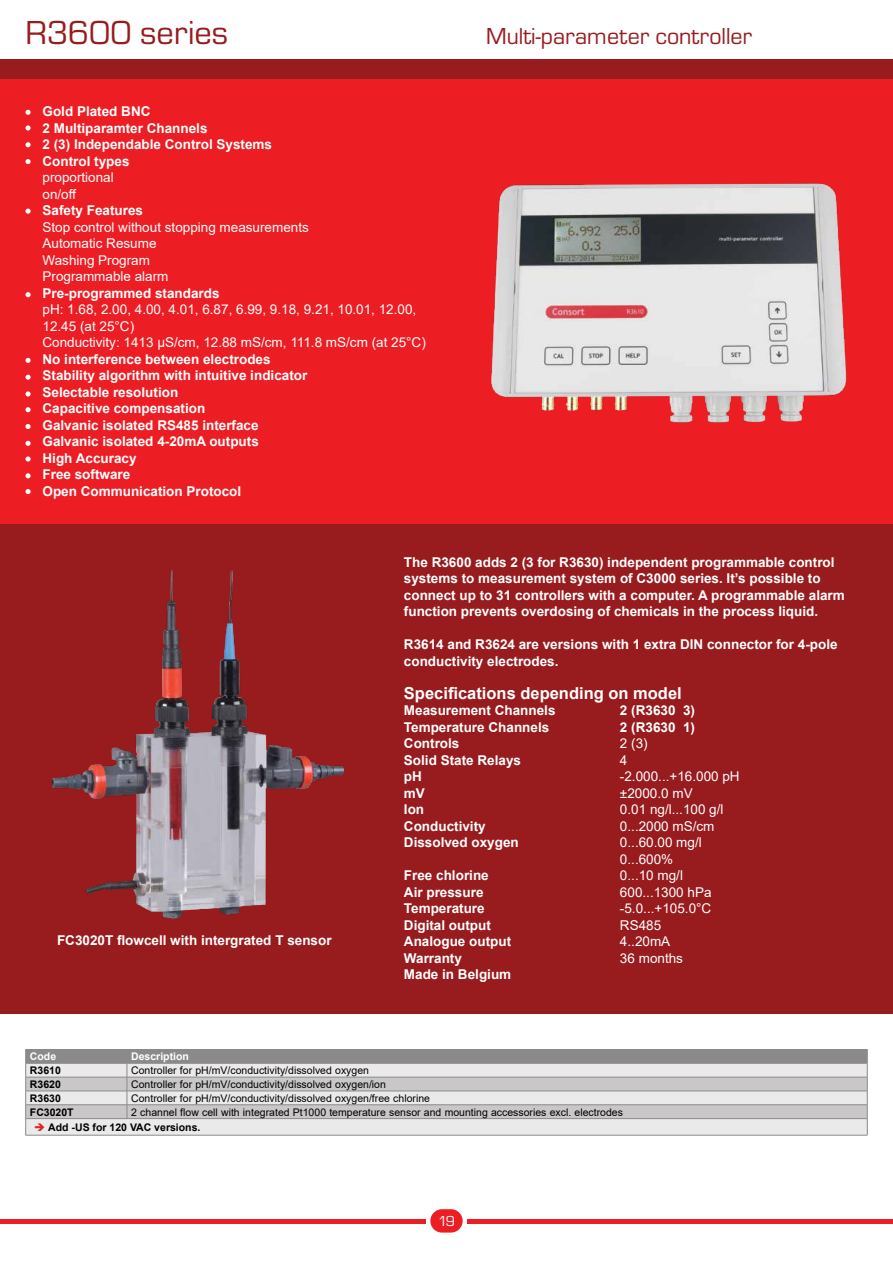
<style>
.page{position:relative;width:893px;height:1263px;background:#fff}
.page>*{position:absolute;margin:0;border:0;box-sizing:border-box;transform-origin:0 0}
.t1{font:34.5px "Eurostile TOT";color:#981b1e}
.t2{font:24px "Eurostile TOT";color:#981b1e}
.t3{font:700 16.5px "Arial";color:#fff}
.t4{font:15px "Eurostile TOT";color:#fff}
.t5{font:700 13.5px/16.5px "Arial";color:#fff}
.t6{font:13.5px/16.5px "Arial";color:#fff}
.t7{font:10.5px "Arial";color:#000}
.t8{font:700 10.5px "Arial";color:#000}
.t9{font:700 10.5px "Arial";color:#fff}
.s1{color:#e41e25}
</style>
<div class="page">
<hr style="left:0;top:1219px;width:893px;height:4px;background:#ed1d24">
<div style="left:426px;top:1204px;width:41px;height:33px;background:#fff"></div>
<div style="left:430px;top:1209px;width:33px;height:23px;background:#ed1d24;border-radius:12px"></div>
<div style="left:0;top:59px;width:893px;height:20px;background:#981b1e"></div>
<div style="left:0;top:524px;width:893px;height:489px;background:#981b1e"></div>
<div style="left:0;top:79px;width:893px;height:445px;background:#ed1d24"></div>
<svg style="left:26px;top:110px;width:5px;height:5px"></svg>
<svg style="left:26px;top:125px;width:5px;height:6px"></svg>
<svg style="left:26px;top:142px;width:5px;height:5px"></svg>
<svg style="left:26px;top:209px;width:5px;height:5px"></svg>
<svg style="left:26px;top:292px;width:5px;height:5px"></svg>
<svg style="left:26px;top:358px;width:5px;height:5px"></svg>
<svg style="left:26px;top:375px;width:5px;height:5px"></svg>
<svg style="left:26px;top:391px;width:5px;height:5px"></svg>
<svg style="left:26px;top:407px;width:5px;height:5px"></svg>
<svg style="left:26px;top:424px;width:5px;height:5px"></svg>
<svg style="left:26px;top:441px;width:5px;height:5px"></svg>
<svg style="left:26px;top:456px;width:5px;height:6px"></svg>
<svg style="left:26px;top:473px;width:5px;height:5px"></svg>
<svg style="left:26px;top:159px;width:5px;height:5px"></svg>
<svg style="left:26px;top:489px;width:5px;height:5px"></svg>
<img style="left:490px;top:183px;width:357px;height:240px">
<svg style="left:25px;top:1049px;width:843px;height:86px;background:#cac9c9"></svg>
<hr style="left:26px;top:1135px;width:101px;height:1px;background:#8b8989">
<hr style="left:127px;top:1135px;width:740px;height:1px;background:#8b8989">
<img style="left:51px;top:570px;width:293px;height:349px">
<h1 class="t1" style="left:26px;top:14px;width:204px">R3600 series</h1>
<h2 class="t2" style="left:486px;top:23px;width:267px">Multi-parameter controller</h2>
<p class="t5" style="left:43px;top:104px;width:231px">Gold Plated BNC<br>2 Multiparamter Channels<br>2 (3) Independable Control Systems<br>Control types</p>
<p class="t6" style="left:43px;top:169px;width:73px">proportional on/off</p>
<p class="t5" style="left:43px;top:203px;width:102px">Safety Features</p>
<p class="t6" style="left:43px;top:219px;width:268px">Stop control without stopping measurements<br>Automatic Resume<br>Washing Program<br>Programmable alarm</p>
<p class="t5" style="left:43px;top:285px;width:179px">Pre-programmed standards</p>
<p class="t6" style="left:43px;top:301px;width:385px">pH: 1.68, 2.00, 4.00, 4.01, 6.87, 6.99, 9.18, 9.21, 10.01, 12.00,<br>12.45 (at 25°C)<br>Conductivity: 1413 μS/cm, 12.88 mS/cm, 111.8 mS/cm (at 25°C)</p>
<p class="t5" style="left:43px;top:351px;width:266px">No interference between electrodes<br>Stability algorithm with intuitive indicator<br>Selectable resolution<br>Capacitive compensation<br>Galvanic isolated RS485 interface<br>Galvanic isolated 4-20mA outputs<br>High Accuracy<br>Free software<br>Open Communication Protocol</p>
<p class="t5" style="left:57px;top:932px;width:276px">FC3020T flowcell with intergrated T sensor</p>
<p class="t5" style="left:404px;top:554px;width:442px">The R3600 adds 2 (3 for R3630) independent programmable control systems to measurement system of C3000 series. It’s possible to connect up to 31 controllers with a computer. A programmable alarm function prevents overdosing of chemicals in the process liquid.</p>
<p class="t5" style="left:404px;top:636px;width:435px">R3614 and R3624 are versions with 1 extra DIN connector for 4-pole conductivity electrodes.</p>
<p class="t3" style="left:404px;top:681px;width:279px">Specifications depending on model</p>
<p class="t5" style="left:404px;top:702px;width:153px">Measurement Channels</p>
<p class="t5" style="left:620px;top:702px;width:77px">2 (R3630 3)</p>
<p class="t5" style="left:404px;top:719px;width:147px">Temperature Channels</p>
<p class="t5" style="left:620px;top:719px;width:77px">2 (R3630 1)</p>
<p class="t5" style="left:404px;top:735px;width:57px">Controls</p>
<p class="t6" style="left:620px;top:735px;width:29px">2 (3)</p>
<p class="t5" style="left:404px;top:752px;width:119px">Solid State Relays</p>
<p class="t6" style="left:620px;top:752px;width:9px">4</p>
<p class="t5" style="left:404px;top:768px;width:19px">pH</p>
<p class="t6" style="left:620px;top:768px;width:121px">-2.000...+16.000 pH</p>
<p class="t5" style="left:404px;top:785px;width:23px">mV</p>
<p class="t6" style="left:620px;top:785px;width:74px">±2000.0 mV</p>
<p class="t5" style="left:404px;top:801px;width:22px">Ion</p>
<p class="t6" style="left:620px;top:801px;width:105px">0.01 ng/l...100 g/l</p>
<p class="t5" style="left:404px;top:818px;width:83px">Conductivity</p>
<p class="t6" style="left:620px;top:818px;width:96px">0...2000 mS/cm</p>
<p class="t5" style="left:404px;top:834px;width:116px">Dissolved oxygen</p>
<p class="t6" style="left:620px;top:834px;width:83px">0...60.00 mg/l<br>0...600%</p>
<p class="t5" style="left:404px;top:867px;width:86px">Free chlorine</p>
<p class="t6" style="left:620px;top:867px;width:65px">0...10 mg/l</p>
<p class="t5" style="left:404px;top:884px;width:81px">Air pressure</p>
<p class="t6" style="left:620px;top:884px;width:93px">600...1300 hPa</p>
<p class="t5" style="left:404px;top:900px;width:82px">Temperature</p>
<p class="t6" style="left:620px;top:900px;width:93px">-5.0...+105.0°C</p>
<p class="t5" style="left:404px;top:917px;width:88px">Digital output</p>
<p class="t6" style="left:620px;top:917px;width:43px">RS485</p>
<p class="t5" style="left:404px;top:933px;width:109px">Analogue output</p>
<p class="t6" style="left:620px;top:933px;width:52px">4..20mA</p>
<p class="t5" style="left:404px;top:950px;width:60px">Warranty</p>
<p class="t6" style="left:620px;top:950px;width:65px">36 months</p>
<p class="t5" style="left:404px;top:966px;width:109px">Made in Belgium</p>
<p class="t9" style="left:30px;top:1049px;width:28px">Code</p>
<p class="t9" style="left:131px;top:1049px;width:59px">Description</p>
<p class="t8" style="left:30px;top:1063px;width:32px">R3610</p>
<p class="t7" style="left:131px;top:1063px;width:239px">Controller for pH/mV/conductivity/dissolved oxygen</p>
<p class="t8" style="left:30px;top:1077px;width:32px">R3620</p>
<p class="t7" style="left:131px;top:1077px;width:256px">Controller for pH/mV/conductivity/dissolved oxygen/ion</p>
<p class="t8" style="left:30px;top:1090px;width:32px">R3630</p>
<p class="t7" style="left:131px;top:1091px;width:300px">Controller for pH/mV/conductivity/dissolved oxygen/free chlorine</p>
<p class="t8" style="left:30px;top:1104px;width:45px">FC3020T</p>
<p class="t7" style="left:131px;top:1104px;width:493px">2 channel flow cell with integrated Pt1000 temperature sensor and mounting accessories excl. electrodes</p>
<p class="t8" style="left:34px;top:1120px;width:168px"><span class="s1">➔</span> Add -US for 120 VAC versions.</p>
<p class="t4" style="left:438px;top:1213px;width:18px">19</p>
</div>
